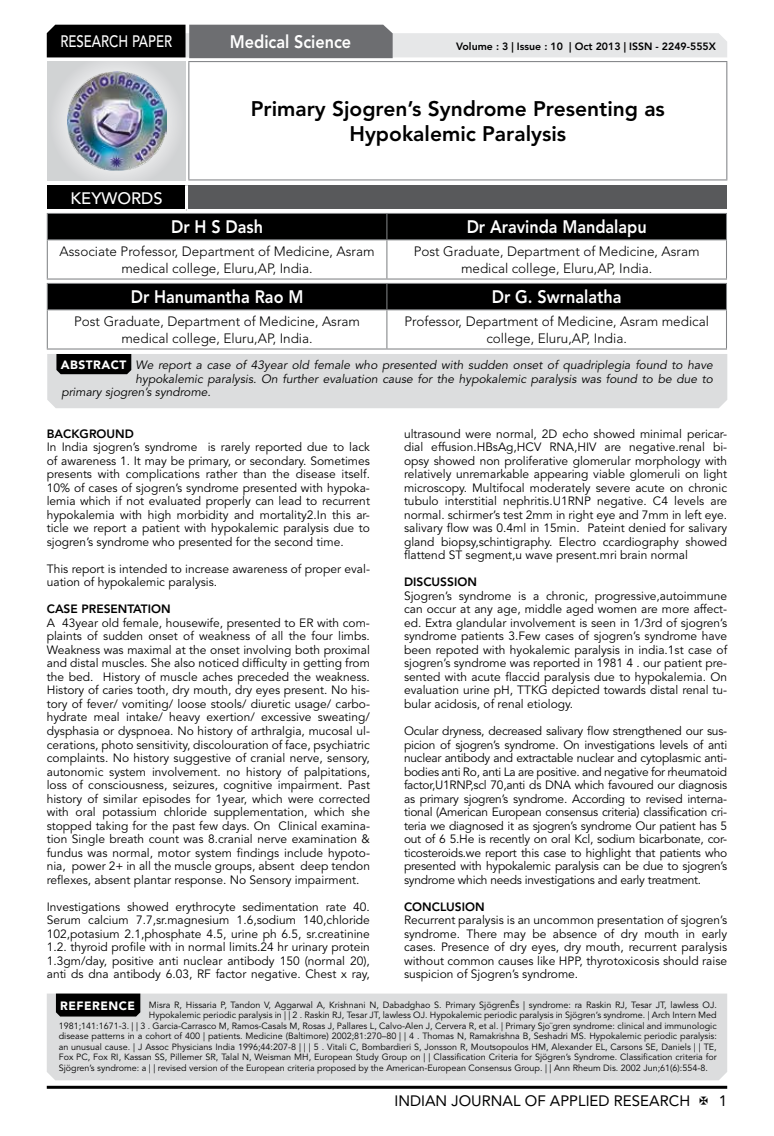
<style>
.page{position:relative;width:774px;height:1136px;background:#fff}
.page>*{position:absolute;margin:0;border:0;box-sizing:border-box;transform-origin:0 0}
.t1{font:800 21px/25.2px "Avenir LT Std";color:#000;text-align:center}
.t2{font:800 18px "Avenir LT Std";color:#fff;scale:.9 1}
.t3{font:500 16.5px "Avenir LT Std";color:#fff;scale:.8 1}
.t4{font:500 16.5px "Avenir LT Std";color:#fff}
.t5{font:15px "Avenir LT Std";color:#000}
.t6{font:300 13.5px/16.2px "Avenir LT Std";color:#000;text-align:center}
.t7{font:12px/13.5px "Avenir LT Std";color:#000;text-align:justify}
.t8{font:italic 12px "Avenir LT Std";color:#000}
.t9{font:800 12px "Avenir LT Std";color:#000}
.t10{font:800 10.5px "Avenir LT Std";color:#000}
.t11{font:9px "Avenir LT Std";color:#000}
.s1{font-weight:900;font-style:normal;color:#fff}
.s2{font-weight:900;font-size:12px;color:#fff}
</style>
<div class="page">
<hr style="left:47px;top:1085px;width:680px;height:3px;background:#000">
<div style="left:48px;top:62px;width:137px;height:118px;background:linear-gradient(to right,#d9dadb,#d9dadb)"></div>
<img style="left:68px;top:71px;width:99px;height:100px">
<svg style="left:47px;top:25px;width:680px;height:33px;background:#979899"></svg>
<hr style="left:188px;top:61px;width:539px;height:1px;background:#808285">
<hr style="left:188px;top:62px;width:1px;height:117px;background:#808285">
<hr style="left:726px;top:62px;width:1px;height:117px;background:#808285">
<hr style="left:188px;top:179px;width:539px;height:1px;background:#808285">
<div style="left:47px;top:213px;width:680px;height:26px;background:#000"></div>
<hr style="left:47px;top:239px;width:340px;height:1px;background:#808285">
<hr style="left:47px;top:240px;width:1px;height:38px;background:#808285">
<hr style="left:387px;top:239px;width:340px;height:1px;background:#808285">
<hr style="left:386px;top:240px;width:1px;height:38px;background:#808285">
<hr style="left:726px;top:240px;width:1px;height:38px;background:#808285">
<hr style="left:47px;top:278px;width:340px;height:1px;background:#808285">
<hr style="left:387px;top:278px;width:340px;height:1px;background:#808285">
<div style="left:47px;top:283px;width:680px;height:26px;background:#000"></div>
<hr style="left:47px;top:309px;width:340px;height:1px;background:#808285">
<hr style="left:47px;top:310px;width:1px;height:38px;background:#808285">
<hr style="left:387px;top:309px;width:340px;height:1px;background:#808285">
<hr style="left:386px;top:310px;width:1px;height:38px;background:#808285">
<hr style="left:726px;top:310px;width:1px;height:38px;background:#808285">
<hr style="left:47px;top:348px;width:340px;height:1px;background:#808285">
<hr style="left:387px;top:348px;width:340px;height:1px;background:#808285">
<div style="left:47px;top:185px;width:139px;height:25px;background:#000"></div>
<div style="left:186px;top:185px;width:541px;height:25px;background:#58595b"></div>
<hr style="left:185px;top:185px;width:3px;height:24px;background:#fff">
<hr style="left:47px;top:209px;width:139px;height:3px;background:#fff">
<hr style="left:186px;top:209px;width:541px;height:3px;background:#fff">
<div style="left:47px;top:354px;width:680px;height:54px;background:#dcddde"></div>
<svg style="left:56px;top:354px;width:75px;height:20px"></svg>
<div style="left:47px;top:993px;width:680px;height:87px;background:#dcddde"></div>
<div style="left:56px;top:993px;width:84px;height:23px;background:#000"></div>
<h3 class="t3" style="left:60px;top:32px;width:139px">RESEARCH PAPER</h3>
<h2 class="t2" style="left:230px;top:31px;width:136px">Medical Science</h2>
<p class="t10" style="left:456px;top:41px;width:261px">Volume : 3 | Issue : 10 | Oct 2013 | ISSN - 2249-555X</p>
<h3 class="t4" style="left:71px;top:189px;width:94px">KEYWORDS</h3>
<h1 class="t1" style="left:251px;top:96px;width:416px">Primary Sjogren’s Syndrome Presenting as<br>Hypokalemic Paralysis</h1>
<h2 class="t2" style="left:171px;top:216px;width:103px">Dr H S Dash</h2>
<h2 class="t2" style="left:467px;top:216px;width:202px">Dr Aravinda Mandalapu</h2>
<p class="t6" style="left:60px;top:244px;width:316px">Associate Professor, Department of Medicine, Asram medical college, Eluru,AP, India.</p>
<p class="t6" style="left:414px;top:244px;width:287px">Post Graduate, Department of Medicine, Asram medical college, Eluru,AP, India.</p>
<h2 class="t2" style="left:131px;top:286px;width:193px">Dr Hanumantha Rao M</h2>
<h2 class="t2" style="left:492px;top:286px;width:145px">Dr G. Swrnalatha</h2>
<p class="t6" style="left:74px;top:314px;width:287px">Post Graduate, Department of Medicine, Asram medical college, Eluru,AP, India.</p>
<p class="t6" style="left:404px;top:314px;width:306px">Professor, Department of Medicine, Asram medical college, Eluru,AP, India.</p>
<p class="t8" style="left:61px;top:358px;width:653px"><span class="s1">ABSTRACT</span> We report a case of 43year old female who presented with sudden onset of quadriplegia found to have</p>
<p class="t8" style="left:136px;top:372px;width:579px">hypokalemic paralysis. On further evaluation cause for the hypokalemic paralysis was found to be due to</p>
<p class="t8" style="left:61px;top:385px;width:151px">primary sjogren’s syndrome.</p>
<p class="t9" style="left:47px;top:426px;width:89px">BACKGROUND</p>
<p class="t7" style="left:47px;top:440px;width:325px">In India sjogren’s syndrome is rarely reported due to lack of awareness 1. It may be primary, or secondary. Sometimes presents with complications rather than the disease itself.<br>10% of cases of sjogren’s syndrome presented with hypoka&shy;lemia which if not evaluated properly can lead to recurrent hypokalemia with high morbidity and mortality2.In this ar&shy;ticle we report a patient with hypokalemic paralysis due to sjogren’s syndrome who presented for the second time.</p>
<p class="t7" style="left:47px;top:562px;width:325px">This report is intended to increase awareness of proper eval&shy;uation of hypokalemic paralysis.</p>
<p class="t9" style="left:47px;top:602px;width:125px">CASE PRESENTATION</p>
<p class="t7" style="left:47px;top:616px;width:325px">A 43year old female, housewife, presented to ER with com&shy;plaints of sudden onset of weakness of all the four limbs.<br>Weakness was maximal at the onset involving both proximal and distal muscles. She also noticed difficulty in getting from the bed. History of muscle aches preceded the weakness.<br>History of caries tooth, dry mouth, dry eyes present. No his&shy;tory of fever/ vomiting/ loose stools/ diuretic usage/ carbo&shy;hydrate meal intake/ heavy exertion/ excessive sweating/ dysphasia or dyspnoea. No history of arthralgia, mucosal ul&shy;cerations, photo sensitivity, discolouration of face, psychiatric complaints. No history suggestive of cranial nerve, sensory, autonomic system involvement. no history of palpitations, loss of consciousness, seizures, cognitive impairment. Past history of similar episodes for 1year, which were corrected with oral potassium chloride supplementation, which she stopped taking for the past few days. On Clinical examina&shy;tion Single breath count was 8.cranial nerve examination &amp; fundus was normal, motor system findings include hypoto&shy;nia, power 2+ in all the muscle groups, absent deep tendon reflexes, absent plantar response. No Sensory impairment.</p>
<p class="t7" style="left:47px;top:899px;width:325px">Investigations showed erythrocyte sedimentation rate 40.<br>Serum calcium 7.7,sr.magnesium 1.6,sodium 140,chloride 102,potasium 2.1,phosphate 4.5, urine ph 6.5, sr.creatinine 1.2. thyroid profile with in normal limits.24 hr urinary protein 1.3gm/day, positive anti nuclear antibody 150 (normal 20), anti ds dna antibody 6.03, RF factor negative. Chest x ray,</p>
<p class="t7" style="left:404px;top:427px;width:325px">ultrasound were normal, 2D echo showed minimal pericar&shy;dial effusion.HBsAg,HCV RNA,HIV are negative.renal bi&shy;opsy showed non proliferative glomerular morphology with relatively unremarkable appearing viable glomeruli on light microscopy. Multifocal moderately severe acute on chronic tubulo interstitial nephritis.U1RNP negative. C4 levels are normal. schirmer’s test 2mm in right eye and 7mm in left eye. salivary flow was 0.4ml in 15min. Pateint denied for salivary gland biopsy,schintigraphy. Electro ccardiography showed flattend ST segment,u wave present.mri brain normal</p>
<p class="t9" style="left:404px;top:575px;width:74px">DISCUSSION</p>
<p class="t7" style="left:404px;top:589px;width:325px">Sjogren’s syndrome is a chronic, progressive,autoimmune can occur at any age, middle aged women are more affect&shy;ed. Extra glandular involvement is seen in 1/3rd of sjogren’s syndrome patients 3.Few cases of sjogren’s syndrome have been repoted with hyokalemic paralysis in india.1st case of sjogren’s syndrome was reported in 1981 4 . our patient pre&shy;sented with acute flaccid paralysis due to hypokalemia. On evaluation urine pH, TTKG depicted towards distal renal tu&shy;bular acidosis, of renal etiology.</p>
<p class="t7" style="left:404px;top:724px;width:325px">Ocular dryness, decreased salivary flow strengthened our sus&shy;picion of sjogren’s syndrome. On investigations levels of anti nuclear antibody and extractable nuclear and cytoplasmic anti&shy;bodies anti Ro, anti La are positive. and negative for rheumatoid factor,U1RNP,scl 70,anti ds DNA which favoured our diagnosis as primary sjogren’s syndrome. According to revised interna&shy;tional (American European consensus criteria) classification cri&shy;teria we diagnosed it as sjogren’s syndrome Our patient has 5 out of 6 5.He is recently on oral Kcl, sodium bicarbonate, cor&shy;ticosteroids.we report this case to highlight that patients who presented with hypokalemic paralysis can be due to sjogren’s syndrome which needs investigations and early treatment.</p>
<p class="t9" style="left:404px;top:899px;width:82px">CONCLUSION</p>
<p class="t7" style="left:404px;top:913px;width:325px">Recurrent paralysis is an uncommon presentation of sjogren’s syndrome. There may be absence of dry mouth in early cases. Presence of dry eyes, dry mouth, recurrent paralysis without common causes like HPP, thyrotoxicosis should raise suspicion of Sjogren’s syndrome.</p>
<p class="t11" style="left:60px;top:999px;width:658px"><span class="s2">REFERENCE</span> Misra R, Hissaria P, Tandon V, Aggarwal A, Krishnani N, Dabadghao S. Primary SjögrenÊs | syndrome: ra Raskin RJ, Tesar JT, lawless OJ.</p>
<p class="t11" style="left:149px;top:1009px;width:569px">Hypokalemic periodic paralysis in | | 2 . Raskin RJ, Tesar JT, lawless OJ. Hypokalemic periodic paralysis in Sjögren’s syndrome. | Arch Intern Med</p>
<p class="t11" style="left:59px;top:1020px;width:659px">1981;141:1671-3. | | 3 . Garcia-Carrasco M, Ramos-Casals M, Rosas J, Pallares L, Calvo-Alen J, Cervera R, et al. | Primary Sjo¨gren syndrome: clinical and immunologic</p>
<p class="t11" style="left:59px;top:1030px;width:660px">disease patterns in a cohort of 400 | patients. Medicine (Baltimore) 2002;81:270–80 | | 4 . Thomas N, Ramakrishna B, Seshadri MS. Hypokalemic periodic paralysis:</p>
<p class="t11" style="left:59px;top:1041px;width:659px">an unusual cause. | J Assoc Physicians India 1996;44:207-8 | | | 5 . Vitali C, Bombardieri S, Jonsson R, Moutsopoulos HM, Alexander EL, Carsons SE, Daniels | | TE,</p>
<p class="t11" style="left:59px;top:1051px;width:660px">Fox PC, Fox RI, Kassan SS, Pillemer SR, Talal N, Weisman MH, European Study Group on | | Classification Criteria for Sjögren’s Syndrome. Classification criteria for</p>
<p class="t11" style="left:59px;top:1062px;width:651px">Sjögren’s syndrome: a | | revised version of the European criteria proposed by the American-European Consensus Group. | | Ann Rheum Dis. 2002 Jun;61(6):554-8.</p>
<p class="t5" style="left:394px;top:1091px;width:297px">INDIAN JOURNAL OF APPLIED RESEARCH</p>
<p class="t5" style="left:719px;top:1091px;width:10px">1</p>
</div>
